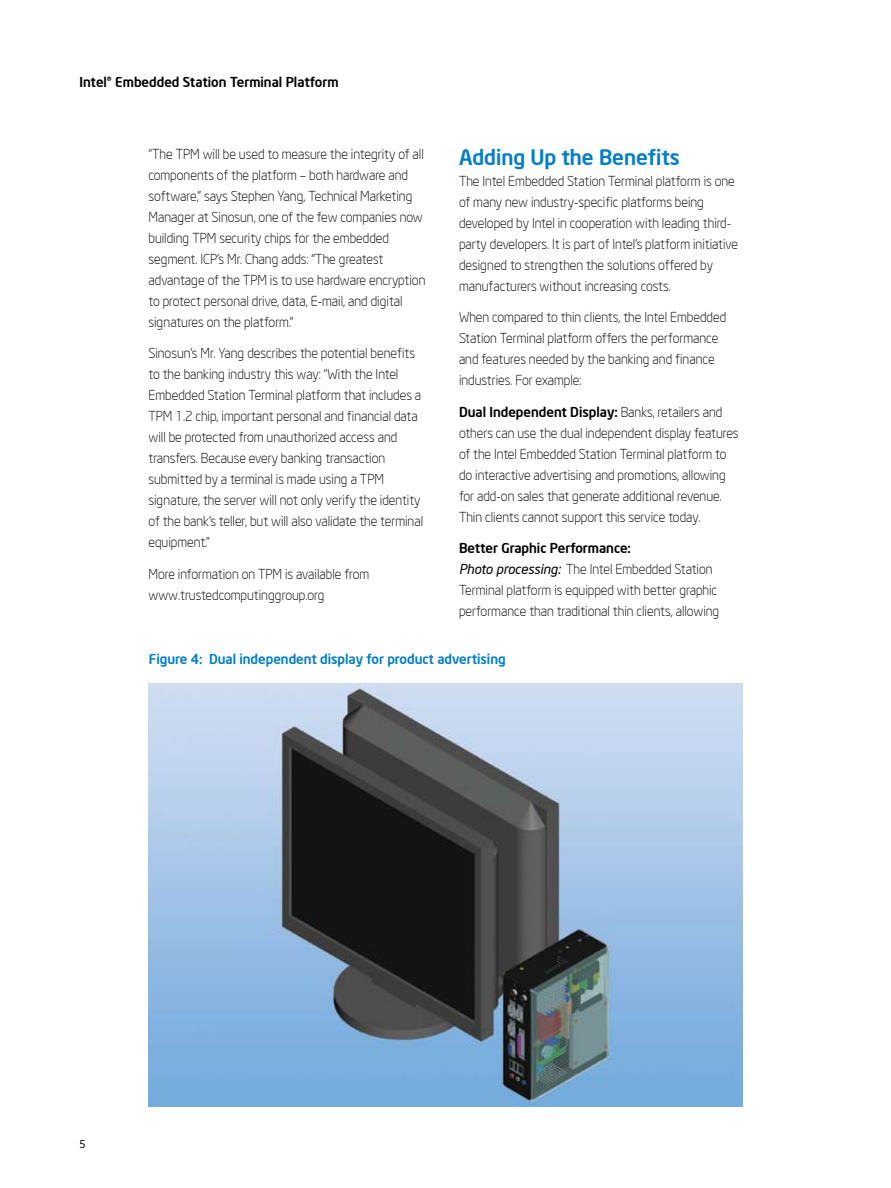
<style>
.page{position:relative;width:891px;height:1188px;background:#fff}
.page>*{position:absolute;margin:0;border:0;box-sizing:border-box;transform-origin:0 0}
.t1{font:500 21px "Neo Sans Intel";color:#007dc5}
.t2{font:300 13.5px/21px "Neo Sans Intel";color:#000}
.t3{font:500 13.5px "Neo Sans Intel";color:#007dc5}
.t4{font:500 13.5px "Neo Sans Intel";color:#000}
.t5{font:10.5px "Neo Sans Intel";color:#000}
.s1{font-weight:500}
.s2{font-weight:400;font-style:italic}
</style>
<div class="page">
<img style="left:148px;top:684px;width:594px;height:423px">
<p class="t4" style="left:80px;top:74px;width:261px">Intel® Embedded Station Terminal Platform</p>
<h1 class="t1" style="left:459px;top:144px;width:222px">Adding Up the Benefits</h1>
<p class="t2" style="left:459px;top:170px;width:281px">The Intel Embedded Station Terminal platform is one of many new industry-specific platforms being developed by Intel in cooperation with leading third&shy;party developers. It is part of Intel’s platform initiative designed to strengthen the solutions offered by manufacturers without increasing costs.</p>
<p class="t2" style="left:459px;top:307px;width:269px">When compared to thin clients, the Intel Embedded Station Terminal platform offers the performance and features needed by the banking and finance industries. For example:</p>
<p class="t2" style="left:459px;top:401px;width:281px"><span class="s1">Dual Independent Display:</span> Banks, retailers and others can use the dual independent display features of the Intel Embedded Station Terminal platform to do interactive advertising and promotions, allowing for add-on sales that generate additional revenue.<br>Thin clients cannot support this service today.</p>
<p class="t2" style="left:459px;top:538px;width:262px"><span class="s1">Better Graphic Performance:<br></span><span class="s2">Photo processing:</span> The Intel Embedded Station Terminal platform is equipped with better graphic performance than traditional thin clients, allowing</p>
<p class="t3" style="left:149px;top:651px;width:358px">Figure 4: Dual independent display for product advertising</p>
<p class="t2" style="left:148px;top:143px;width:278px">“The TPM will be used to measure the integrity of all components of the platform – both hardware and software,” says Stephen Yang, Technical Marketing Manager at Sinosun, one of the few companies now building TPM security chips for the embedded segment. ICP’s Mr. Chang adds: “The greatest advantage of the TPM is to use hardware encryption to protect personal drive, data, E-mail, and digital signatures on the platform.”</p>
<p class="t2" style="left:148px;top:343px;width:276px">Sinosun’s Mr. Yang describes the potential benefits to the banking industry this way: “With the Intel Embedded Station Terminal platform that includes a TPM 1.2 chip, important personal and financial data will be protected from unauthorized access and transfers. Because every banking transaction submitted by a terminal is made using a TPM signature, the server will not only verify the identity of the bank’s teller, but will also validate the terminal equipment.”</p>
<p class="t2" style="left:148px;top:563px;width:222px">More information on TPM is available from www.trustedcomputinggroup.org</p>
<p class="t5" style="left:80px;top:1137px;width:8px">5</p>
</div>
